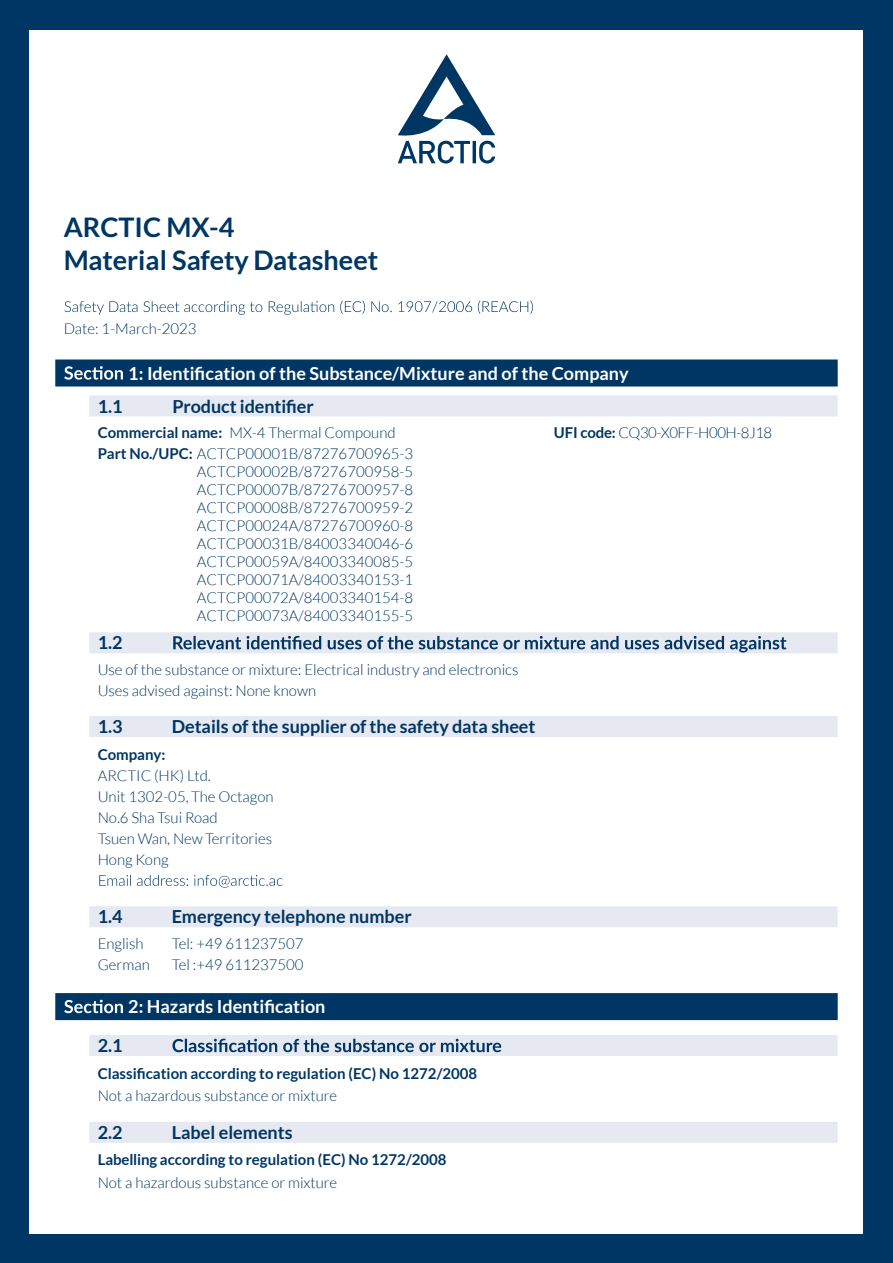
<style>
.page{position:relative;width:893px;height:1263px;background:#003663}
.page>*{position:absolute;margin:0;border:0;box-sizing:border-box;transform-origin:0 0}
.t1{font:700 27px/32.4px "Lato";color:#003663}
.t2{font:700 18px "Lato";color:#003663}
.t3{font:700 18px "Lato";color:#fff}
.t4{font:300 15px/18px "Lato";color:#003663}
.t5{font:700 15px "Lato";color:#003663}
.t6{font:300 15px "Lato";letter-spacing:-.035em;color:#003663}
.s1{font-weight:700}
</style>
<div class="page">
<div style="left:30px;top:30px;width:833px;height:1203px;background:#fff"></div>
<div style="left:55px;top:359px;width:783px;height:27px;background:#003663"></div>
<div style="left:89px;top:395px;width:749px;height:21px;background:#e6e9f1"></div>
<div style="left:89px;top:632px;width:749px;height:21px;background:#e6e9f1"></div>
<div style="left:89px;top:716px;width:749px;height:21px;background:#e6e9f1"></div>
<div style="left:89px;top:906px;width:749px;height:21px;background:#e6e9f1"></div>
<div style="left:55px;top:993px;width:783px;height:27px;background:#003663"></div>
<div style="left:89px;top:1035px;width:749px;height:21px;background:#e6e9f1"></div>
<div style="left:89px;top:1122px;width:749px;height:21px;background:#e6e9f1"></div>
<svg style="left:64px;top:301px;width:469px;height:14px"></svg>
<svg style="left:64px;top:366px;width:59px;height:14px"></svg>
<svg style="left:173px;top:636px;width:613px;height:16px"></svg>
<svg style="left:99px;top:875px;width:184px;height:12px"></svg>
<svg style="left:64px;top:1000px;width:59px;height:13px"></svg>
<svg style="left:172px;top:1039px;width:329px;height:13px"></svg>
<svg style="left:398px;top:54px;width:97px;height:110px"></svg>
<h1 class="t1" style="left:64px;top:211px;width:316px">ARCTIC MX-4<br>Material Safety Datasheet</h1>
<p class="t4" style="left:64px;top:320px;width:134px">Date: 1-March-2023</p>
<p class="t3" style="left:128px;top:363px;width:502px">1: Identification of the Substance/Mixture and of the Company</p>
<p class="t2" style="left:98px;top:396px;width:26px">1.1</p>
<p class="t4" style="left:98px;top:423px;width:299px"><span class="s1">Commercial name:</span> MX-4 Thermal Compound</p>
<p class="t6" style="left:554px;top:424px;width:220px"><span class="s1">UFI code:</span> CQ30-X0FF-H00H-8J18</p>
<p class="t4" style="left:197px;top:444px;width:218px;text-align:justify;text-indent:-99px"><span class="s1">Part No./UPC:</span> ACTCP00001B/87276700965-3<br>ACTCP00002B/87276700958-5<br>ACTCP00007B/87276700957-8<br>ACTCP00008B/87276700959-2<br>ACTCP00024A/87276700960-8<br>ACTCP00031B/84003340046-6<br>ACTCP00059A/84003340085-5<br>ACTCP00071A/84003340153-1<br>ACTCP00072A/84003340154-8<br>ACTCP00073A/84003340155-5</p>
<p class="t2" style="left:98px;top:632px;width:26px">1.2</p>
<p class="t4" style="left:98px;top:659px;width:422px;line-height:21px">Use of the substance or mixture: Electrical industry and electronics<br>Uses advised against: None known</p>
<p class="t2" style="left:98px;top:716px;width:26px">1.3</p>
<p class="t2" style="left:172px;top:716px;width:365px">Details of the supplier of the safety data sheet</p>
<p class="t5" style="left:98px;top:746px;width:69px">Company:</p>
<p class="t4" style="left:98px;top:765px;width:177px;line-height:21px">ARCTIC (HK) Ltd.<br>Unit 1302-05, The Octagon<br>No.6 Sha Tsui Road<br>Tsuen Wan, NewTerritories<br>Hong Kong</p>
<p class="t2" style="left:172px;top:396px;width:143px">Product identifier</p>
<p class="t2" style="left:98px;top:906px;width:26px">1.4</p>
<p class="t2" style="left:172px;top:906px;width:242px">Emergency telephone number</p>
<p class="t4" style="left:98px;top:934px;width:47px">English</p>
<p class="t4" style="left:172px;top:934px;width:133px">Tel: +49 611237507</p>
<p class="t4" style="left:98px;top:955px;width:54px">German</p>
<p class="t4" style="left:172px;top:955px;width:133px">Tel :+49 611237500</p>
<p class="t3" style="left:128px;top:996px;width:199px">2: Hazards Identification</p>
<p class="t2" style="left:98px;top:1035px;width:26px">2.1</p>
<p class="t4" style="left:98px;top:1087px;width:241px">Not a hazardous substance or mixture</p>
<p class="t2" style="left:98px;top:1122px;width:26px">2.2</p>
<p class="t2" style="left:172px;top:1122px;width:122px">Label elements</p>
<p class="t4" style="left:98px;top:1174px;width:241px">Not a hazardous substance or mixture</p>
<p class="t5" style="left:98px;top:1064px;width:381px">Classification according to regulation (EC) No 1272/2008</p>
<p class="t5" style="left:98px;top:1151px;width:350px">Labelling according to regulation (EC) No 1272/2008</p>
</div>
